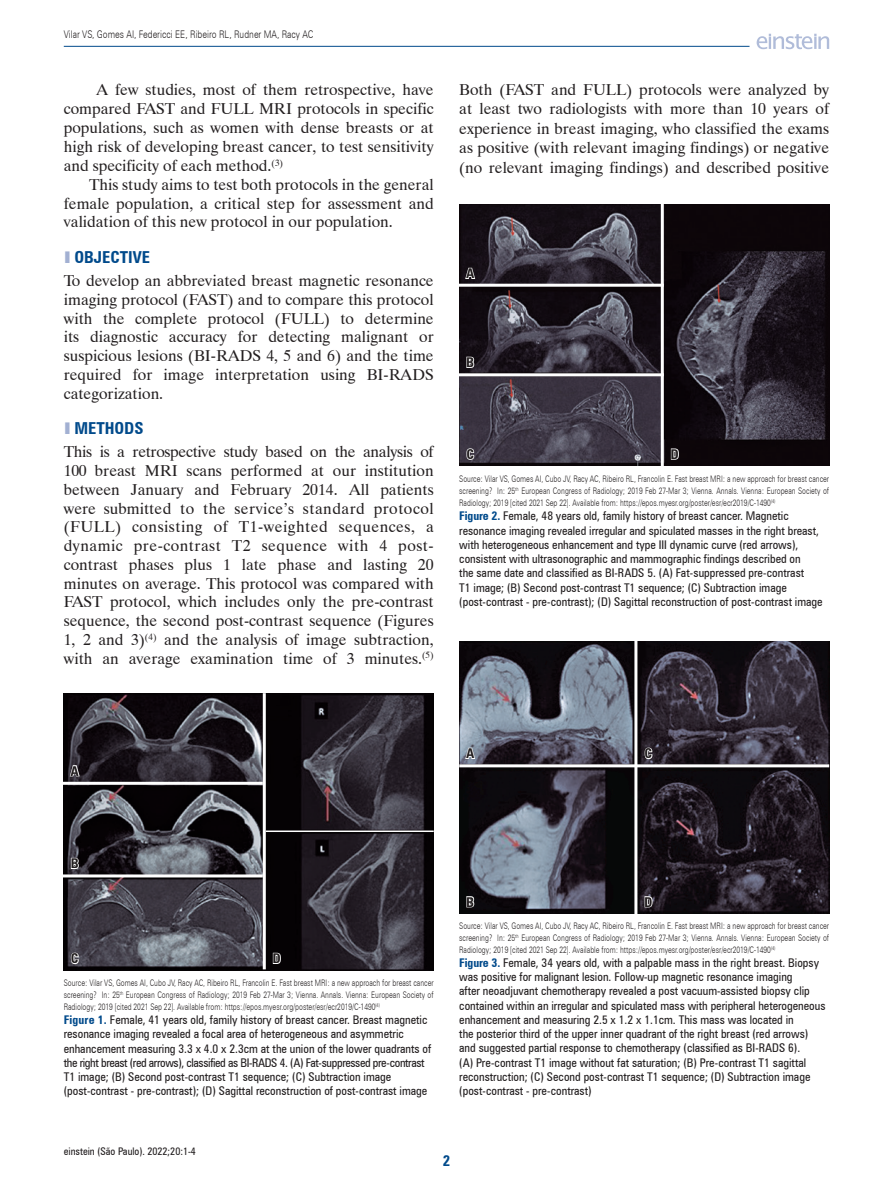
<style>
.page{position:relative;width:893px;height:1191px;background:#fff}
.page>*{position:absolute;margin:0;border:0;box-sizing:border-box;transform-origin:0 0}
.t1{font:700 condensed 16.5px "Zurich BT";color:#004a8b}
.t2{font:15.75px/18.8px "Dutch 801 BT";color:#231f20;text-align:justify}
.t3{font:700 condensed 15px "Zurich BT";color:#004a8b}
.t4{font:700 condensed 13.5px "Zurich BT";color:#231f20}
.t5{font:condensed 12px/14.2px "Zurich BT";color:#231f20}
.t6{font:300 10.5px "Zurich BT";color:#231f20;scale:.8 1}
.t7{font:condensed 10.5px "Zurich BT";color:#231f20}
.t8{font:300 9px/12px "Zurich BT";color:#231f20;text-align:justify;scale:.75 1}
.s1{color:#a2b0d2}
.s2{font-weight:700;color:#004a8b}
</style>
<div class="page">
<svg style="left:757px;top:34px;width:72px;height:15px"></svg>
<hr style="left:64px;top:46px;width:685px;height:1px;background:#004a8b">
<img style="left:64px;top:693px;width:370px;height:277px">
<hr style="left:263px;top:693px;width:3px;height:276px;background:#fff">
<hr style="left:266px;top:830px;width:168px;height:2px;background:#fff">
<hr style="left:58px;top:874px;width:205px;height:3px;background:#fff">
<hr style="left:58px;top:782px;width:205px;height:3px;background:#fff">
<svg style="left:69px;top:764px;width:12px;height:13px"></svg>
<svg style="left:272px;top:951px;width:10px;height:13px"></svg>
<svg style="left:65px;top:856px;width:15px;height:14px"></svg>
<svg style="left:70px;top:951px;width:10px;height:14px"></svg>
<img style="left:459px;top:204px;width:370px;height:261px">
<hr style="left:661px;top:199px;width:3px;height:268px;background:#fff">
<hr style="left:453px;top:284px;width:211px;height:3px;background:#fff">
<hr style="left:453px;top:373px;width:211px;height:3px;background:#fff">
<svg style="left:464px;top:267px;width:12px;height:13px"></svg>
<svg style="left:460px;top:355px;width:15px;height:14px"></svg>
<svg style="left:465px;top:447px;width:10px;height:14px"></svg>
<svg style="left:670px;top:447px;width:10px;height:13px"></svg>
<img style="left:459px;top:641px;width:370px;height:272px">
<hr style="left:634px;top:637px;width:3px;height:278px;background:#fff">
<hr style="left:459px;top:764px;width:370px;height:3px;background:#fff">
<svg style="left:464px;top:747px;width:12px;height:13px"></svg>
<svg style="left:460px;top:895px;width:15px;height:13px"></svg>
<svg style="left:644px;top:895px;width:10px;height:13px"></svg>
<svg style="left:644px;top:746px;width:9px;height:14px"></svg>
<p class="t6" style="left:64px;top:28px;width:313px">Vilar VS, Gomes AI, Federicci EE, Ribeiro RL, Rudner MA, Racy AC</p>
<p class="t2" style="left:64px;top:80px;width:371px;text-indent:32px">A few studies, most of them retrospective, have compared FAST and FULL MRI protocols in specific populations, such as women with dense breasts or at high risk of developing breast cancer, to test sensitivity and specificity of each method.<sup>(3)</sup></p>
<h2 class="t2" style="left:64px;top:175px;width:371px;text-indent:26px">This study aims to test both protocols in the general female population, a critical step for assessment and validation of this new protocol in our population.</h2>
<h1 class="t1" style="left:64px;top:247px;width:88px"><span class="s1">❚</span> OBJECTIVE</h1>
<p class="t2" style="left:64px;top:271px;width:371px">To develop an abbreviated breast magnetic resonance imaging protocol (FAST) and to compare this protocol with the complete protocol (FULL) to determine its diagnostic accuracy for detecting malignant or suspicious lesions (BI-RADS 4, 5 and 6) and the time required for image interpretation using BI-RADS categorization.</p>
<h1 class="t1" style="left:64px;top:418px;width:81px"><span class="s1">❚</span> METHODS</h1>
<p class="t2" style="left:64px;top:442px;width:371px">This is a retrospective study based on the analysis of 100 breast MRI scans performed at our institution between January and February 2014. All patients were submitted to the service’s standard protocol (FULL) consisting of T1-weighted sequences, a dynamic pre-contrast T2 sequence with 4 post&shy;contrast phases plus 1 late phase and lasting 20 minutes on average. This protocol was compared with FAST protocol, which includes only the pre-contrast sequence, the second post-contrast sequence (Figures 1, 2 and 3)<sup>(4)</sup> and the analysis of image subtraction, with an average examination time of 3 minutes.<sup>(5)</sup></p>
<p class="t2" style="left:459px;top:80px;width:371px;line-height:19.5px">Both (FAST and FULL) protocols were analyzed by at least two radiologists with more than 10 years of experience in breast imaging, who classified the exams as positive (with relevant imaging findings) or negative (no relevant imaging findings) and described positive</p>
<p class="t4" style="left:466px;top:265px;width:10px">A</p>
<p class="t4" style="left:466px;top:354px;width:9px">B</p>
<p class="t4" style="left:466px;top:446px;width:9px">C</p>
<p class="t4" style="left:671px;top:446px;width:10px">D</p>
<p class="t8" style="left:459px;top:473px;width:495px">Source: Vilar VS, Gomes AI, Cubo JV, Racy AC, Ribeiro RL, Francolin E. Fast breast MRI: a new approach for breast cancer screening? In: 25<sup>th</sup> European Congress of Radiology; 2019 Feb 27-Mar 3; Vienna. Annals. Vienna: European Society of Radiology; 2019 [cited 2021 Sep 22]. Available from: https://epos.myesr.org/poster/esr/ecr2019/C-1490<sup>(4)</sup></p>
<p class="t5" style="left:459px;top:509px;width:365px"><span class="s2">Figure 2.</span> Female, 48 years old, family history of breast cancer. Magnetic resonance imaging revealed irregular and spiculated masses in the right breast, with heterogeneous enhancement and type III dynamic curve (red arrows), consistent with ultrasonographic and mammographic findings described on<br>the same date and classified as BI-RADS 5. (A) Fat-suppressed pre-contrast<br>T1 image; (B) Second post-contrast T1 sequence; (C) Subtraction image (post-contrast - pre-contrast); (D) Sagittal reconstruction of post-contrast image</p>
<p class="t4" style="left:71px;top:762px;width:10px">A</p>
<p class="t4" style="left:466px;top:745px;width:10px">A</p>
<p class="t4" style="left:645px;top:745px;width:9px">C</p>
<p class="t4" style="left:71px;top:855px;width:9px">B</p>
<p class="t4" style="left:71px;top:950px;width:9px">C</p>
<p class="t4" style="left:273px;top:950px;width:10px">D</p>
<p class="t8" style="left:64px;top:976px;width:495px">Source: Vilar VS, Gomes AI, Cubo JV, Racy AC, Ribeiro RL, Francolin E. Fast breast MRI: a new approach for breast cancer screening? In: 25<sup>th</sup> European Congress of Radiology; 2019 Feb 27-Mar 3; Vienna. Annals. Vienna: European Society of Radiology; 2019 [cited 2021 Sep 22]. Available from: https://epos.myesr.org/poster/esr/ecr2019/C-1490<sup>(4)</sup></p>
<p class="t5" style="left:64px;top:1012px;width:369px"><span class="s2">Figure 1.</span> Female, 41 years old, family history of breast cancer. Breast magnetic resonance imaging revealed a focal area of heterogeneous and asymmetric enhancement measuring 3.3 x 4.0 x 2.3cm at the union of the lower quadrants of the right breast (red arrows), classified as BI-RADS 4. (A) Fat-suppressed pre-contrast T1 image; (B) Second post-contrast T1 sequence; (C) Subtraction image (post-contrast - pre-contrast); (D) Sagittal reconstruction of post-contrast image</p>
<p class="t4" style="left:466px;top:893px;width:9px">B</p>
<p class="t4" style="left:644px;top:893px;width:10px">D</p>
<p class="t8" style="left:459px;top:919px;width:495px">Source: Vilar VS, Gomes AI, Cubo JV, Racy AC, Ribeiro RL, Francolin E. Fast breast MRI: a new approach for breast cancer screening? In: 25<sup>th</sup> European Congress of Radiology; 2019 Feb 27-Mar 3; Vienna. Annals. Vienna: European Society of Radiology; 2019 [cited 2021 Sep 22]. Available from: https://epos.myesr.org/poster/esr/ecr2019/C-1490<sup>(4)</sup></p>
<p class="t5" style="left:459px;top:955px;width:368px"><span class="s2">Figure 3.</span> Female, 34 years old, with a palpable mass in the right breast. Biopsy was positive for malignant lesion. Follow-up magnetic resonance imaging<br>after neoadjuvant chemotherapy revealed a post vacuum-assisted biopsy clip contained within an irregular and spiculated mass with peripheral heterogeneous enhancement and measuring 2.5 x 1.2 x 1.1cm. This mass was located in<br>the posterior third of the upper inner quadrant of the right breast (red arrows) and suggested partial response to chemotherapy (classified as BI-RADS 6).<br>(A) Pre-contrast T1 image without fat saturation; (B) Pre-contrast T1 sagittal reconstruction; (C) Second post-contrast T1 sequence; (D) Subtraction image (post-contrast - pre-contrast)</p>
<p class="t7" style="left:64px;top:1144px;width:134px">einstein (São Paulo). 2022;20:1-4</p>
<p class="t3" style="left:443px;top:1151px;width:9px">2</p>
</div>
